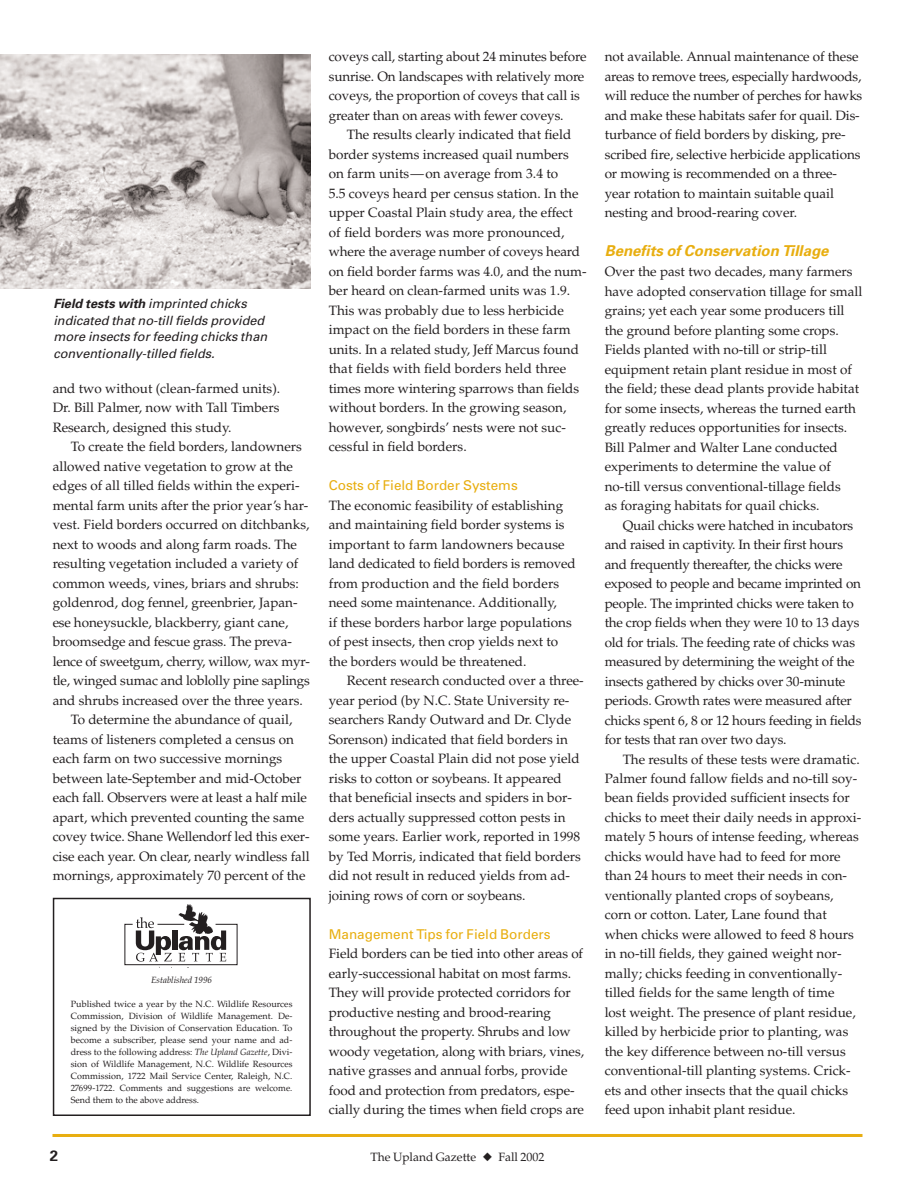
<style>
.page{position:relative;width:918px;height:1188px;background:#fff}
.page>*{position:absolute;margin:0;border:0;box-sizing:border-box;transform-origin:0 0}
.t1{font:italic 700 15px "Univers";color:#e8ae10}
.t2{font:700 15px "Univers";color:#231f20}
.t3{font:13.5px/19.5px "Palatino";color:#231f20}
.t4{font:13.5px "Univers";color:#e8ae10}
.t5{font:italic 12.75px/16.5px "Univers";color:#231f20}
.t6{font:12px "Palatino";color:#231f20}
.t7{font:9px/12px "Palatino";color:#231f20;text-align:justify}
.t8{font:italic 9px "Palatino";color:#231f20}
.s1{font-weight:700}
.s2{font-style:italic}
</style>
<div class="page">
<hr style="left:52px;top:1134px;width:810px;height:3px;background:#e8ae10">
<div style="left:53px;top:898px;width:258px;height:218px;border:2px solid #231f20"></div>
<svg style="left:125px;top:904px;width:112px;height:64px"></svg>
<img style="left:0;top:54px;width:310px;height:235px">
<p class="t5" style="left:53px;top:297px;width:215px"><span class="s1">Field tests with</span> imprinted chicks indicated that no-till fields provided more insects for feeding chicks than conventionally-tilled fields.</p>
<p class="t3" style="left:53px;top:380px;width:229px;text-align:justify">and two without (clean-farmed units).<br>Dr. Bill Palmer, now with Tall Timbers Research, designed this study.</p>
<p class="t3" style="left:71px;top:439px;width:233px">To create the field borders, landowners</p>
<p class="t3" style="left:53px;top:458px;width:242px">allowed native vegetation to grow at the</p>
<p class="t3" style="left:53px;top:478px;width:249px">edges of all tilled fields within the experi-</p>
<p class="t3" style="left:53px;top:497px;width:257px">mental farm units after the prior year’s har-</p>
<p class="t3" style="left:53px;top:517px;width:258px">vest. Field borders occurred on ditchbanks,</p>
<p class="t3" style="left:53px;top:536px;width:246px">next to woods and along farm roads. The</p>
<p class="t3" style="left:53px;top:556px;width:247px">resulting vegetation included a variety of</p>
<p class="t3" style="left:53px;top:575px;width:248px">common weeds, vines, briars and shrubs:</p>
<p class="t3" style="left:53px;top:595px;width:246px">goldenrod, dog fennel, greenbrier, Japan-</p>
<p class="t3" style="left:53px;top:614px;width:237px">ese honeysuckle, blackberry, giant cane,</p>
<p class="t3" style="left:53px;top:634px;width:241px">broomsedge and fescue grass. The preva-</p>
<p class="t3" style="left:53px;top:653px;width:259px">lence of sweetgum, cherry, willow, wax myr-</p>
<p class="t3" style="left:53px;top:673px;width:259px">tle, winged sumac and loblolly pine saplings</p>
<p class="t3" style="left:53px;top:692px;width:252px">and shrubs increased over the three years.</p>
<p class="t3" style="left:71px;top:712px;width:223px">To determine the abundance of quail,</p>
<p class="t3" style="left:53px;top:731px;width:243px">teams of listeners completed a census on</p>
<p class="t3" style="left:53px;top:751px;width:231px">each farm on two successive mornings</p>
<p class="t3" style="left:53px;top:770px;width:250px">between late-September and mid-October</p>
<p class="t3" style="left:53px;top:790px;width:256px">each fall. Observers were at least a half mile</p>
<p class="t3" style="left:53px;top:809px;width:253px">apart, which prevented counting the same</p>
<p class="t3" style="left:53px;top:829px;width:258px">covey twice. Shane Wellendorf led this exer-</p>
<p class="t3" style="left:53px;top:848px;width:258px">cise each year. On clear, nearly windless fall</p>
<p class="t3" style="left:53px;top:868px;width:254px">mornings, approximately 70 percent of the</p>
<p class="t8" style="left:151px;top:976px;width:62px">Established 1996</p>
<p class="t7" style="left:71px;top:998px;width:223px">Published twice a year by the N.C. Wildlife Resources Commission, Division of Wildlife Management. De&shy;signed by the Division of Conservation Education. To become a subscriber, please send your name and ad&shy;dress to the following address: <span class="s2">The Upland Gazette</span>, Divi&shy;sion of Wildlife Management, N.C. Wildlife Resources Commission, 1722 Mail Service Center, Raleigh, N.C.<br>27699-1722. Comments and suggestions are welcome.<br>Send them to the above address.</p>
<p class="t3" style="left:329px;top:49px;width:259px">coveys call, starting about 24 minutes before sunrise. On landscapes with relatively more coveys, the proportion of coveys that call is greater than on areas with fewer coveys.</p>
<p class="t3" style="left:329px;top:127px;width:259px;text-indent:18px">The results clearly indicated that field border systems increased quail numbers on farm units—on average from 3.4 to<br>5.5 coveys heard per census station. In the upper Coastal Plain study area, the effect of field borders was more pronounced, where the average number of coveys heard on field border farms was 4.0, and the num&shy;ber heard on clean-farmed units was 1.9.<br>This was probably due to less herbicide impact on the field borders in these farm units. In a related study, Jeff Marcus found that fields with field borders held three times more wintering sparrows than fields without borders. In the growing season, however, songbirds’ nests were not suc&shy;cessful in field borders.</p>
<p class="t4" style="left:329px;top:481px;width:190px">Costs of Field Border Systems</p>
<p class="t3" style="left:329px;top:497px;width:248px">The economic feasibility of establishing and maintaining field border systems is important to farm landowners because land dedicated to field borders is removed from production and the field borders need some maintenance. Additionally,<br>if these borders harbor large populations of pest insects, then crop yields next to the borders would be threatened.</p>
<p class="t3" style="left:329px;top:673px;width:257px;text-indent:18px">Recent research conducted over a three&shy;year period (by N.C. State University re&shy;searchers Randy Outward and Dr. Clyde Sorenson) indicated that field borders in the upper Coastal Plain did not pose yield risks to cotton or soybeans. It appeared that beneficial insects and spiders in bor&shy;ders actually suppressed cotton pests in some years. Earlier work, reported in 1998 by Ted Morris, indicated that field borders did not result in reduced yields from ad&shy;joining rows of corn or soybeans.</p>
<p class="t4" style="left:329px;top:929px;width:223px">Management Tips for Field Borders</p>
<p class="t3" style="left:329px;top:946px;width:257px">Field borders can be tied into other areas of early-successional habitat on most farms.<br>They will provide protected corridors for productive nesting and brood-rearing throughout the property. Shrubs and low woody vegetation, along with briars, vines, native grasses and annual forbs, provide food and protection from predators, espe&shy;cially during the times when field crops are</p>
<p class="t2" style="left:50px;top:1150px;width:10px">2</p>
<p class="t6" style="left:371px;top:1152px;width:175px">The Upland Gazette ◆ Fall 2002</p>
<p class="t3" style="left:605px;top:49px;width:259px">not available. Annual maintenance of these areas to remove trees, especially hardwoods, will reduce the number of perches for hawks and make these habitats safer for quail. Dis&shy;turbance of field borders by disking, pre&shy;scribed fire, selective herbicide applications or mowing is recommended on a three&shy;year rotation to maintain suitable quail nesting and brood-rearing cover.</p>
<p class="t1" style="left:605px;top:246px;width:225px">Benefits of Conservation Tillage</p>
<p class="t3" style="left:605px;top:263px;width:259px">Over the past two decades, many farmers have adopted conservation tillage for small grains; yet each year some producers till the ground before planting some crops.<br>Fields planted with no-till or strip-till equipment retain plant residue in most of the field; these dead plants provide habitat for some insects, whereas the turned earth greatly reduces opportunities for insects.<br>Bill Palmer and Walter Lane conducted experiments to determine the value of no-till versus conventional-tillage fields<br>as foraging habitats for quail chicks.</p>
<p class="t3" style="left:605px;top:517px;width:258px;text-indent:18px">Quail chicks were hatched in incubators and raised in captivity. In their first hours and frequently thereafter, the chicks were exposed to people and became imprinted on people. The imprinted chicks were taken to the crop fields when they were 10 to 13 days old for trials. The feeding rate of chicks was measured by determining the weight of the insects gathered by chicks over 30-minute periods. Growth rates were measured after chicks spent 6, 8 or 12 hours feeding in fields for tests that ran over two days.</p>
<p class="t3" style="left:605px;top:751px;width:258px;text-indent:18px">The results of these tests were dramatic.<br>Palmer found fallow fields and no-till soy&shy;bean fields provided sufficient insects for chicks to meet their daily needs in approxi&shy;mately 5 hours of intense feeding, whereas chicks would have had to feed for more than 24 hours to meet their needs in con&shy;ventionally planted crops of soybeans, corn or cotton. Later, Lane found that when chicks were allowed to feed 8 hours in no-till fields, they gained weight nor&shy;mally; chicks feeding in conventionally&shy;tilled fields for the same length of time<br>lost weight. The presence of plant residue, killed by herbicide prior to planting, was the key difference between no-till versus conventional-till planting systems. Crick&shy;ets and other insects that the quail chicks feed upon inhabit plant residue.</p>
</div>
